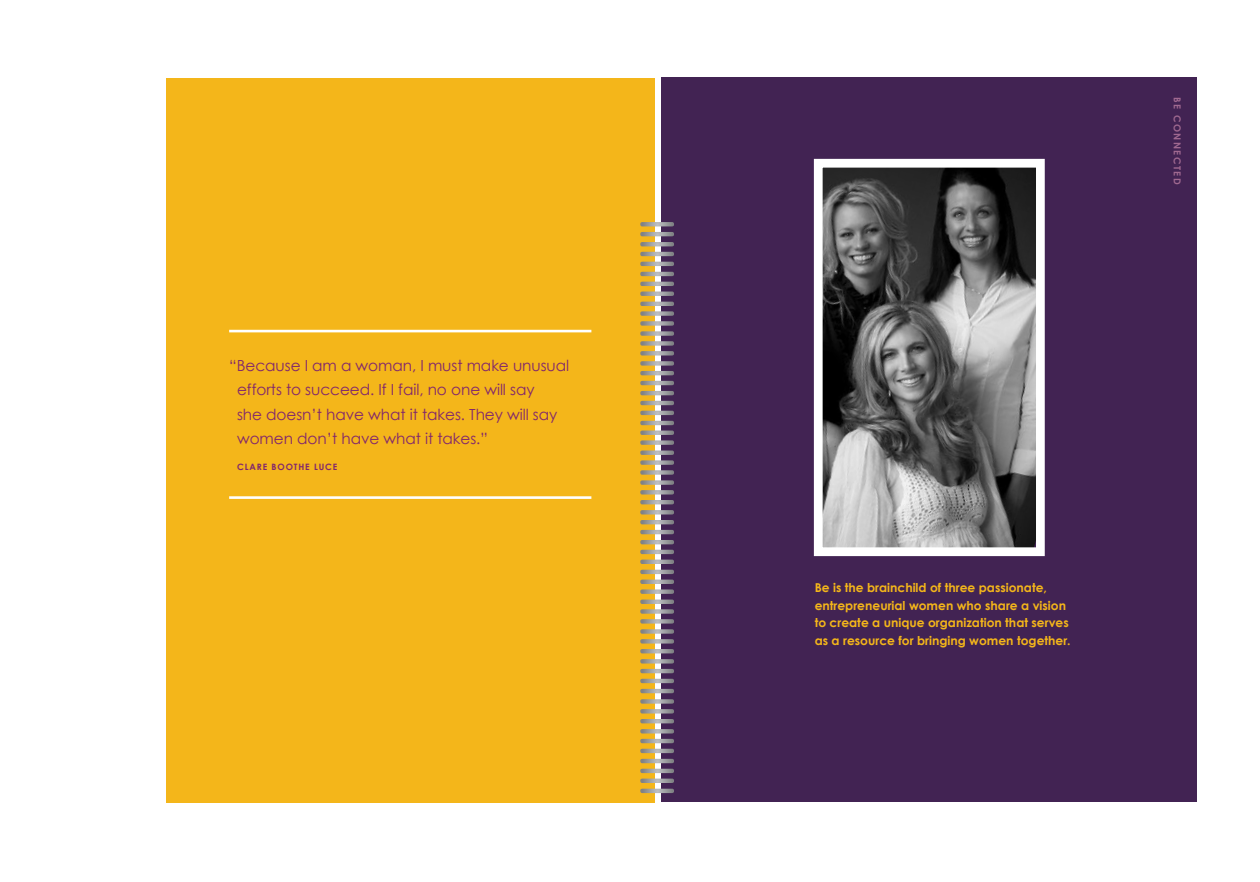
<style>
.page{position:relative;width:1260px;height:882px;background:#fff}
.page>*{position:absolute;margin:0;border:0;box-sizing:border-box;transform-origin:0 0}
.t1{font:15.31px/24.5px "Century Gothic";letter-spacing:-.005em;color:#80256d}
.t2{font:700 12.25px/17.5px "Century Gothic";color:#f4b61a}
.t3{font:700 9.62px "Century Gothic";letter-spacing:.15em;color:#a06990}
.t4{font:700 8.75px "Century Gothic";letter-spacing:.1em;color:#80256d}
</style>
<div class="page">
<div style="left:166px;top:78px;width:488px;height:724px;background:#f4b61a"></div>
<hr style="left:229px;top:330px;width:362px;height:2px;background:#fff">
<hr style="left:229px;top:496px;width:362px;height:3px;background:#fff">
<div style="left:662px;top:77px;width:535px;height:724px;background:#422353"></div>
<svg style="left:640px;top:222px;width:34px;height:4px"></svg>
<svg style="left:640px;top:282px;width:34px;height:4px"></svg>
<svg style="left:640px;top:401px;width:34px;height:4px"></svg>
<svg style="left:640px;top:769px;width:34px;height:4px"></svg>
<svg style="left:640px;top:252px;width:34px;height:4px"></svg>
<svg style="left:640px;top:550px;width:34px;height:4px"></svg>
<svg style="left:640px;top:232px;width:34px;height:4px"></svg>
<svg style="left:640px;top:580px;width:34px;height:14px"></svg>
<svg style="left:640px;top:292px;width:34px;height:4px"></svg>
<svg style="left:640px;top:530px;width:34px;height:4px"></svg>
<svg style="left:640px;top:411px;width:34px;height:4px"></svg>
<svg style="left:640px;top:779px;width:34px;height:4px"></svg>
<svg style="left:640px;top:262px;width:34px;height:4px"></svg>
<svg style="left:640px;top:381px;width:34px;height:4px"></svg>
<svg style="left:640px;top:749px;width:34px;height:4px"></svg>
<svg style="left:640px;top:560px;width:34px;height:4px"></svg>
<svg style="left:640px;top:431px;width:34px;height:14px"></svg>
<svg style="left:640px;top:679px;width:34px;height:4px"></svg>
<svg style="left:640px;top:242px;width:34px;height:4px"></svg>
<svg style="left:640px;top:729px;width:34px;height:14px"></svg>
<svg style="left:640px;top:540px;width:34px;height:4px"></svg>
<svg style="left:640px;top:421px;width:34px;height:4px"></svg>
<svg style="left:640px;top:659px;width:34px;height:14px"></svg>
<svg style="left:640px;top:789px;width:34px;height:4px"></svg>
<svg style="left:640px;top:272px;width:34px;height:4px"></svg>
<svg style="left:640px;top:510px;width:34px;height:14px"></svg>
<svg style="left:640px;top:391px;width:34px;height:4px"></svg>
<svg style="left:640px;top:600px;width:34px;height:53px"></svg>
<svg style="left:640px;top:759px;width:34px;height:4px"></svg>
<svg style="left:640px;top:302px;width:34px;height:73px"></svg>
<svg style="left:640px;top:570px;width:34px;height:4px"></svg>
<svg style="left:640px;top:699px;width:34px;height:24px"></svg>
<svg style="left:640px;top:451px;width:34px;height:53px"></svg>
<svg style="left:640px;top:689px;width:34px;height:4px"></svg>
<img style="left:824px;top:169px;width:211px;height:377px">
<div style="left:814px;top:159px;width:231px;height:397px;border:9px solid #fff"></div>
<p class="t1" style="left:237px;top:353px;width:334px;text-indent:-8px">“Because I am a woman, I must make unusual efforts to succeed. If I fail, no one will say<br>she doesn’t have what it takes. They will say women don’t have what it takes.”</p>
<p class="t4" style="left:237px;top:462px;width:102px">Clare Boothe Luce</p>
<p class="t3" style="left:1183px;top:97px;width:89px;rotate:90deg">be connected</p>
<p class="t2" style="left:815px;top:579px;width:258px">Be is the brainchild of three passionate, entrepreneurial women who share a vision to create a unique organization that serves as a resource for bringing women together.</p>
</div>
